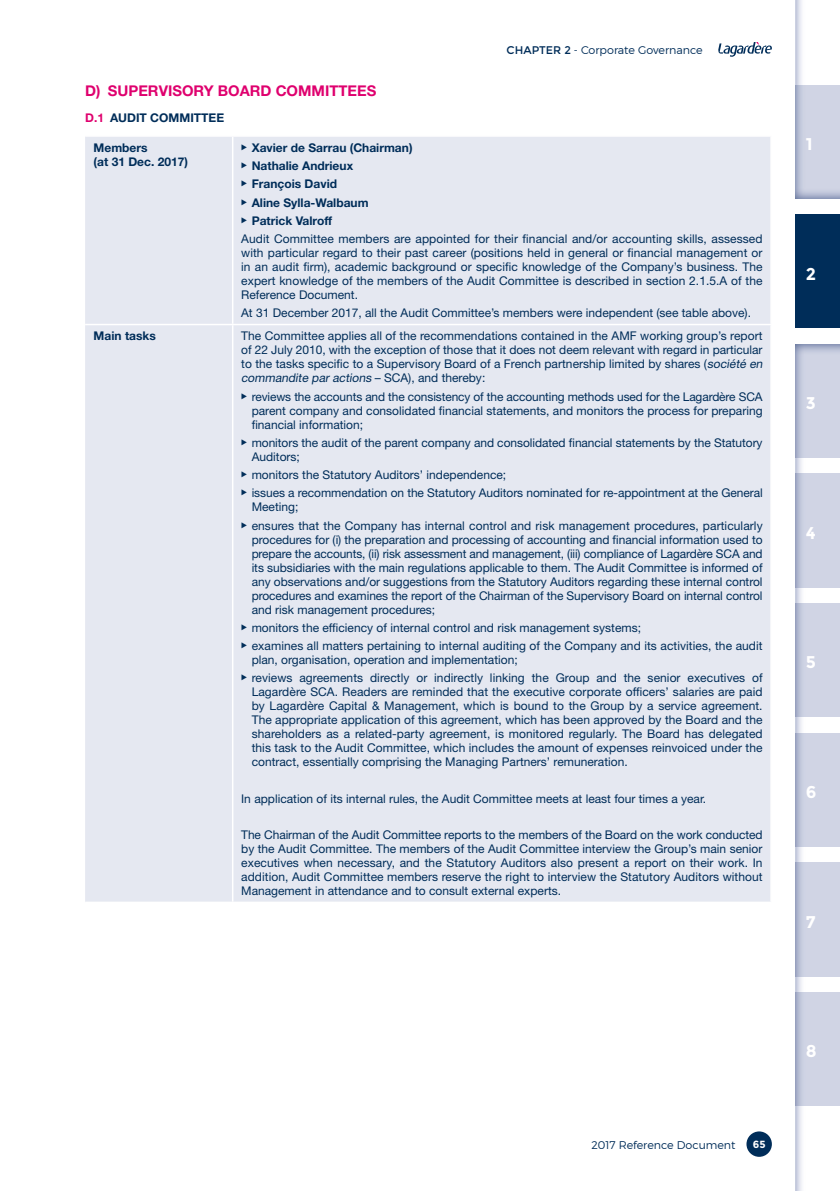
<style>
.page{position:relative;width:840px;height:1191px;background:#fff}
.page>*{position:absolute;margin:0;border:0;box-sizing:border-box;transform-origin:0 0}
.t1{font:700 17px "Montserrat";color:#fff}
.t2{font:700 14.8px "Helvetica Neue LT Std";color:#df006e}
.t3{font:12px/14px "Helvetica Neue LT Std";color:#002d59}
.t4{font:700 12px/18.2px "Helvetica Neue LT Std";color:#002d59}
.t5{font:300 11.2px "Montserrat";color:#002d59}
.t6{font:700 10.4px "Montserrat";color:#fff}
.s1{font-weight:400}
.s2{color:#df006e}
.s3{font-style:italic}
</style>
<div class="page">
<div style="left:85px;top:137px;width:685px;height:764px;background:#e5e8f1"></div>
<hr style="left:232px;top:137px;width:1px;height:187px;background:#fff">
<hr style="left:85px;top:324px;width:686px;height:1px;background:#fff">
<hr style="left:232px;top:325px;width:1px;height:576px;background:#fff">
<div style="left:746px;top:1131px;width:25px;height:25px;background:#002d59;border-radius:50%"></div>
<svg style="left:718px;top:42px;width:53px;height:15px"></svg>
<div style="left:794px;top:215px;width:45px;height:113px;background:#002d59"></div>
<img style="left:795px;top:344px;width:44px;height:847px">
<img style="left:795px;top:474px;width:44px;height:113px">
<img style="left:795px;top:603px;width:44px;height:114px">
<img style="left:795px;top:733px;width:44px;height:113px">
<img style="left:795px;top:862px;width:44px;height:114px">
<img style="left:795px;top:992px;width:44px;height:113px">
<img style="left:795px;top:0;width:7px;height:85px">
<img style="left:795px;top:85px;width:44px;height:113px">
<svg style="left:241px;top:144px;width:6px;height:6px"></svg>
<svg style="left:241px;top:162px;width:6px;height:6px"></svg>
<svg style="left:241px;top:180px;width:6px;height:7px"></svg>
<svg style="left:241px;top:199px;width:6px;height:6px"></svg>
<svg style="left:241px;top:217px;width:6px;height:6px"></svg>
<svg style="left:241px;top:393px;width:6px;height:6px"></svg>
<svg style="left:241px;top:439px;width:6px;height:6px"></svg>
<svg style="left:241px;top:471px;width:6px;height:6px"></svg>
<svg style="left:241px;top:489px;width:6px;height:6px"></svg>
<svg style="left:241px;top:522px;width:6px;height:6px"></svg>
<svg style="left:241px;top:624px;width:6px;height:6px"></svg>
<svg style="left:241px;top:642px;width:6px;height:6px"></svg>
<svg style="left:241px;top:674px;width:6px;height:6px"></svg>
<p class="t5" style="left:506px;top:42px;width:197px"><span class="s1">CHAPTER 2</span> - Corporate Governance</p>
<p class="t2" style="left:85px;top:85px;width:292px">D) SUPERVISORY BOARD COMMITTEES</p>
<p class="t4" style="left:85px;top:110px;width:140px"><span class="s2">D.1</span> AUDIT COMMITTEE</p>
<p class="t4" style="left:94px;top:142px;width:96px;line-height:14px">Members<br>(at 31 Dec. 2017)</p>
<p class="t4" style="left:251px;top:140px;width:162px">Xavier de Sarrau (Chairman)<br>Nathalie Andrieux<br>François David<br>Aline Sylla-Walbaum<br>Patrick Valroff</p>
<p class="t3" style="left:241px;top:233px;width:522px;text-align:justify">Audit Committee members are appointed for their financial and/or accounting skills, assessed with particular regard to their past career (positions held in general or financial management or in an audit firm), academic background or specific knowledge of the Company’s business. The expert knowledge of the members of the Audit Committee is described in section 2.1.5.A of the Reference Document.</p>
<p class="t3" style="left:241px;top:307px;width:511px">At 31 December 2017, all the Audit Committee’s members were independent (see table above).</p>
<p class="t4" style="left:94px;top:328px;width:64px">Main tasks</p>
<p class="t3" style="left:241px;top:330px;width:524px">The Committee applies all of the recommendations contained in the AMF working group’s report of 22 July 2010, with the exception of those that it does not deem relevant with regard in particular to the tasks specific to a Supervisory Board of a French partnership limited by shares (<span class="s3">société en commandite par actions</span> – SCA), and thereby:</p>
<p class="t3" style="left:251px;top:391px;width:512px;text-align:justify">reviews the accounts and the consistency of the accounting methods used for the Lagardère SCA parent company and consolidated financial statements, and monitors the process for preparing financial information;</p>
<p class="t3" style="left:251px;top:437px;width:512px">monitors the audit of the parent company and consolidated financial statements by the Statutory<br>Auditors;</p>
<p class="t3" style="left:251px;top:467px;width:512px;line-height:18.2px">monitors the Statutory Auditors’ independence;<br>issues a recommendation on the Statutory Auditors nominated for re-appointment at the General</p>
<p class="t3" style="left:251px;top:499px;width:512px;line-height:18.2px">Meeting;<br>ensures that the Company has internal control and risk management procedures, particularly</p>
<p class="t3" style="left:251px;top:533px;width:512px;text-align:justify">procedures for (i) the preparation and processing of accounting and financial information used to prepare the accounts, (ii) risk assessment and management, (iii) compliance of Lagardère SCA and its subsidiaries with the main regulations applicable to them. The Audit Committee is informed of any observations and/or suggestions from the Statutory Auditors regarding these internal control procedures and examines the report of the Chairman of the Supervisory Board on internal control and risk management procedures;</p>
<p class="t3" style="left:251px;top:619px;width:512px;line-height:18.2px">monitors the efficiency of internal control and risk management systems;<br>examines all matters pertaining to internal auditing of the Company and its activities, the audit</p>
<p class="t3" style="left:251px;top:652px;width:512px;line-height:18.2px">plan, organisation, operation and implementation;<br>reviews agreements directly or indirectly linking the Group and the senior executives of</p>
<p class="t3" style="left:251px;top:686px;width:512px;text-align:justify">Lagardère SCA. Readers are reminded that the executive corporate officers’ salaries are paid by Lagardère Capital &amp; Management, which is bound to the Group by a service agreement.<br>The appropriate application of this agreement, which has been approved by the Board and the shareholders as a related-party agreement, is monitored regularly. The Board has delegated this task to the Audit Committee, which includes the amount of expenses reinvoiced under the contract, essentially comprising the Managing Partners’ remuneration.</p>
<p class="t3" style="left:241px;top:792px;width:466px">In application of its internal rules, the Audit Committee meets at least four times a year.</p>
<p class="t3" style="left:241px;top:829px;width:522px;text-align:justify">The Chairman of the Audit Committee reports to the members of the Board on the work conducted by the Audit Committee. The members of the Audit Committee interview the Group’s main senior executives when necessary, and the Statutory Auditors also present a report on their work. In addition, Audit Committee members reserve the right to interview the Statutory Auditors without Management in attendance and to consult external experts.</p>
<h1 class="t1" style="left:805px;top:134px;width:8px">1</h1>
<h1 class="t1" style="left:805px;top:263px;width:12px">2</h1>
<h1 class="t1" style="left:805px;top:393px;width:12px">3</h1>
<h1 class="t1" style="left:805px;top:522px;width:11px">4</h1>
<h1 class="t1" style="left:805px;top:652px;width:12px">5</h1>
<h1 class="t1" style="left:805px;top:781px;width:12px">6</h1>
<h1 class="t1" style="left:805px;top:911px;width:11px">7</h1>
<p class="t5" style="left:591px;top:1137px;width:146px">2017 Reference Document</p>
<p class="t6" style="left:752px;top:1137px;width:14px">65</p>
<h1 class="t1" style="left:805px;top:1040px;width:12px">8</h1>
</div>
